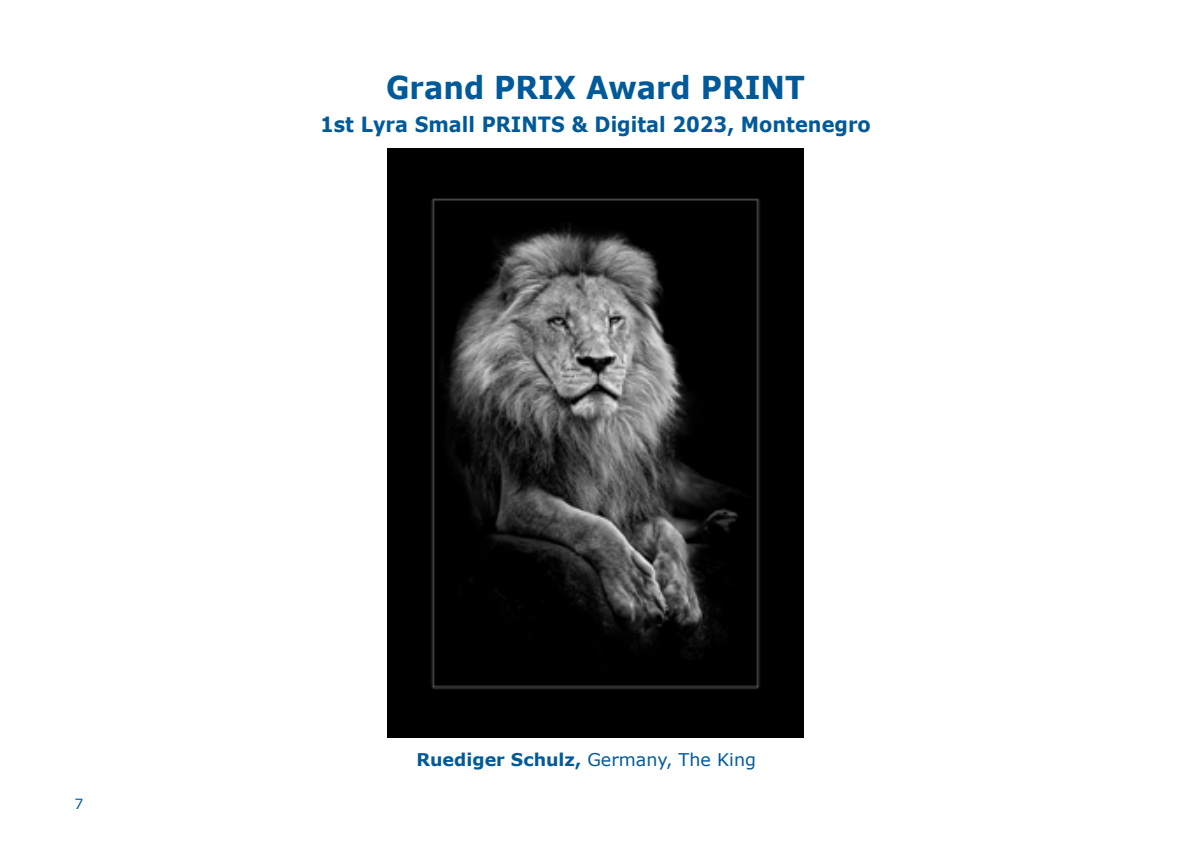
<style>
.page{position:relative;width:1191px;height:844px;background:#fff}
.page>*{position:absolute;margin:0;border:0;box-sizing:border-box;transform-origin:0 0}
.t1{font:700 31.5px "Verdana";color:#005a9a;scale:.92 1}
.t2{font:700 21px "Verdana";color:#005a9a;scale:.92 1}
.t3{font:700 17.5px "Verdana";color:#005a9a}
.t4{font:14px "Verdana";color:#005a9a}
.s1{font-weight:400}
</style>
<div class="page">
<img style="left:387px;top:149px;width:416px;height:588px">
<h1 class="t1" style="left:386px;top:67px;width:457px">Grand PRIX Award PRINT</h1>
<p class="t2" style="left:320px;top:110px;width:600px">1st Lyra Small PRINTS &amp; Digital 2023, Montenegro</p>
<p class="t4" style="left:74px;top:794px;width:10px">7</p>
<p class="t3" style="left:416px;top:747px;width:341px">Ruediger Schulz, <span class="s1">Germany, The King</span></p>
</div>
